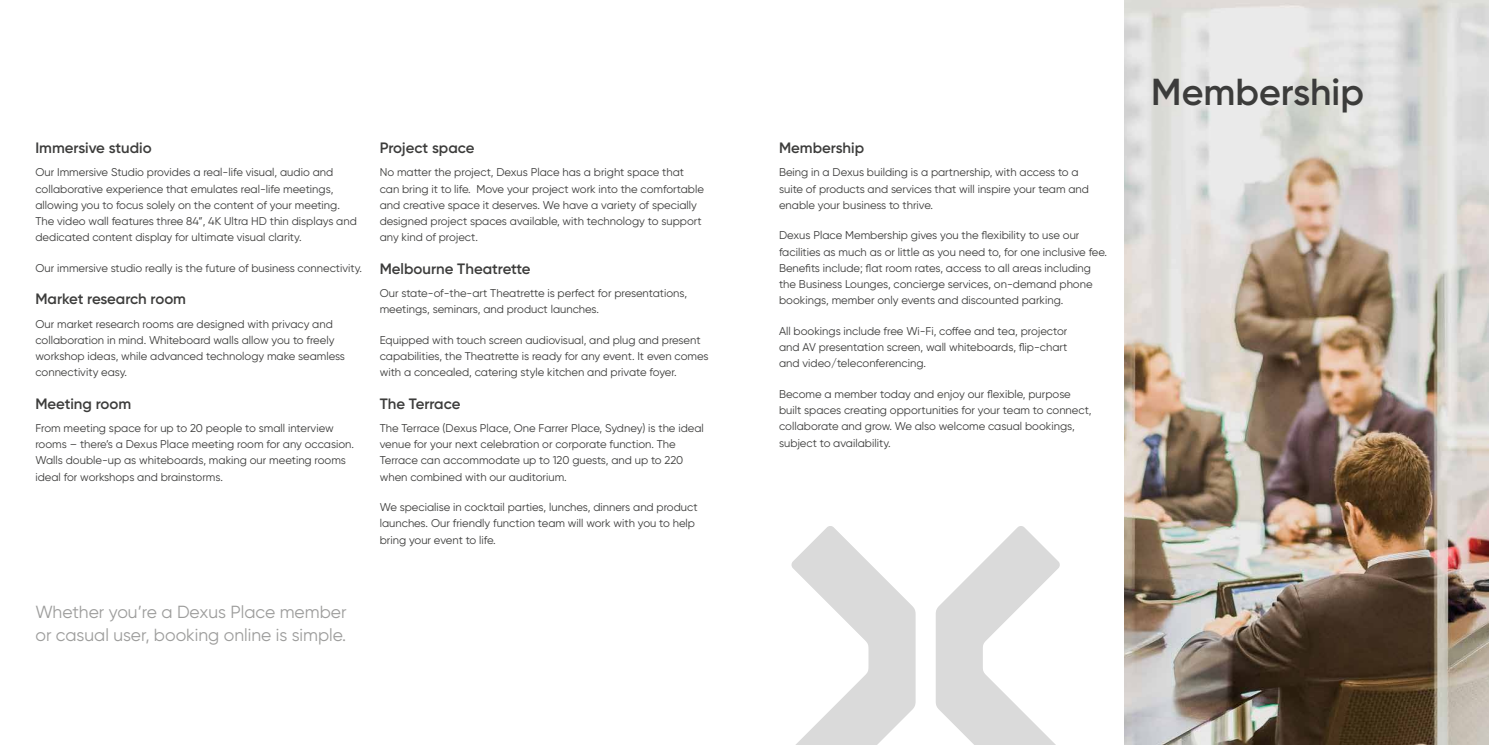
<style>
.page{position:relative;width:1489px;height:745px;background:#fff}
.page>*{position:absolute;margin:0;border:0;box-sizing:border-box;transform-origin:0 0}
.t1{font:600 37.5px "Gilroy";color:#3c3c3b}
.t2{font:17.5px/22.5px "Gilroy";color:#9d9d9c}
.t3{font:600 15px "Gilroy";color:#3c3c3b}
.t4{font:11.25px/16.2px "Gilroy";color:#3c3c3b}
</style>
<div class="page">
<img style="left:1124px;top:0;width:364px;height:744px">
<svg style="left:791px;top:526px;width:268px;height:218px"></svg>
<h3 class="t3" style="left:35px;top:138px;width:118px">Immersive studio</h3>
<p class="t4" style="left:35px;top:164px;width:323px">Our Immersive Studio provides a real-life visual, audio and collaborative experience that emulates real-life meetings, allowing you to focus solely on the content of your meeting.<br>The video wall features three 84”, 4K Ultra HD thin displays and dedicated content display for ultimate visual clarity.</p>
<p class="t4" style="left:35px;top:259px;width:328px">Our immersive studio really is the future of business connectivity.</p>
<h3 class="t3" style="left:35px;top:289px;width:152px">Market research room</h3>
<p class="t4" style="left:35px;top:315px;width:311px">Our market research rooms are designed with privacy and collaboration in mind. Whiteboard walls allow you to freely workshop ideas, while advanced technology make seamless connectivity easy.</p>
<h3 class="t3" style="left:35px;top:393px;width:97px">Meeting room</h3>
<p class="t4" style="left:35px;top:419px;width:320px">From meeting space for up to 20 people to small interview rooms – there’s a Dexus Place meeting room for any occasion.<br>Walls double-up as whiteboards, making our meeting rooms ideal for workshops and brainstorms.</p>
<h3 class="t3" style="left:380px;top:138px;width:96px">Project space</h3>
<p class="t4" style="left:380px;top:164px;width:326px">No matter the project, Dexus Place has a bright space that can bring it to life. Move your project work into the comfortable and creative space it deserves. We have a variety of specially designed project spaces available, with technology to support any kind of project.</p>
<h3 class="t3" style="left:380px;top:259px;width:152px">Melbourne Theatrette</h3>
<p class="t4" style="left:380px;top:285px;width:309px">Our state-of-the-art Theatrette is perfect for presentations, meetings, seminars, and product launches.</p>
<p class="t4" style="left:380px;top:331px;width:330px">Equipped with touch screen audiovisual, and plug and present capabilities, the Theatrette is ready for any event. It even comes with a concealed, catering style kitchen and private foyer.</p>
<h3 class="t3" style="left:380px;top:393px;width:82px">The Terrace</h3>
<p class="t4" style="left:380px;top:419px;width:325px">The Terrace (Dexus Place, One Farrer Place, Sydney) is the ideal venue for your next celebration or corporate function. The Terrace can accommodate up to 120 guests, and up to 220 when combined with our auditorium.</p>
<p class="t4" style="left:380px;top:498px;width:319px">We specialise in cocktail parties, lunches, dinners and product launches. Our friendly function team will work with you to help bring your event to life.</p>
<h2 class="t2" style="left:35px;top:600px;width:312px">Whether you’re a Dexus Place member or casual user, booking online is simple.</h2>
<h3 class="t3" style="left:779px;top:138px;width:87px">Membership</h3>
<p class="t4" style="left:779px;top:164px;width:311px">Being in a Dexus building is a partnership, with access to a suite of products and services that will inspire your team and enable your business to thrive.</p>
<p class="t4" style="left:779px;top:227px;width:329px">Dexus Place Membership gives you the flexibility to use our facilities as much as or little as you need to, for one inclusive fee.<br>Benefits include; flat room rates, access to all areas including the Business Lounges, concierge services, on-demand phone bookings, member only events and discounted parking.</p>
<p class="t4" style="left:779px;top:322px;width:290px;text-align:justify">All bookings include free Wi-Fi, coffee and tea, projector and AV presentation screen, wall whiteboards, flip-chart and video/teleconferencing.</p>
<p class="t4" style="left:779px;top:385px;width:314px">Become a member today and enjoy our flexible, purpose built spaces creating opportunities for your team to connect, collaborate and grow. We also welcome casual bookings, subject to availability.</p>
<h1 class="t1" style="left:1151px;top:68px;width:214px">Membership</h1>
</div>
